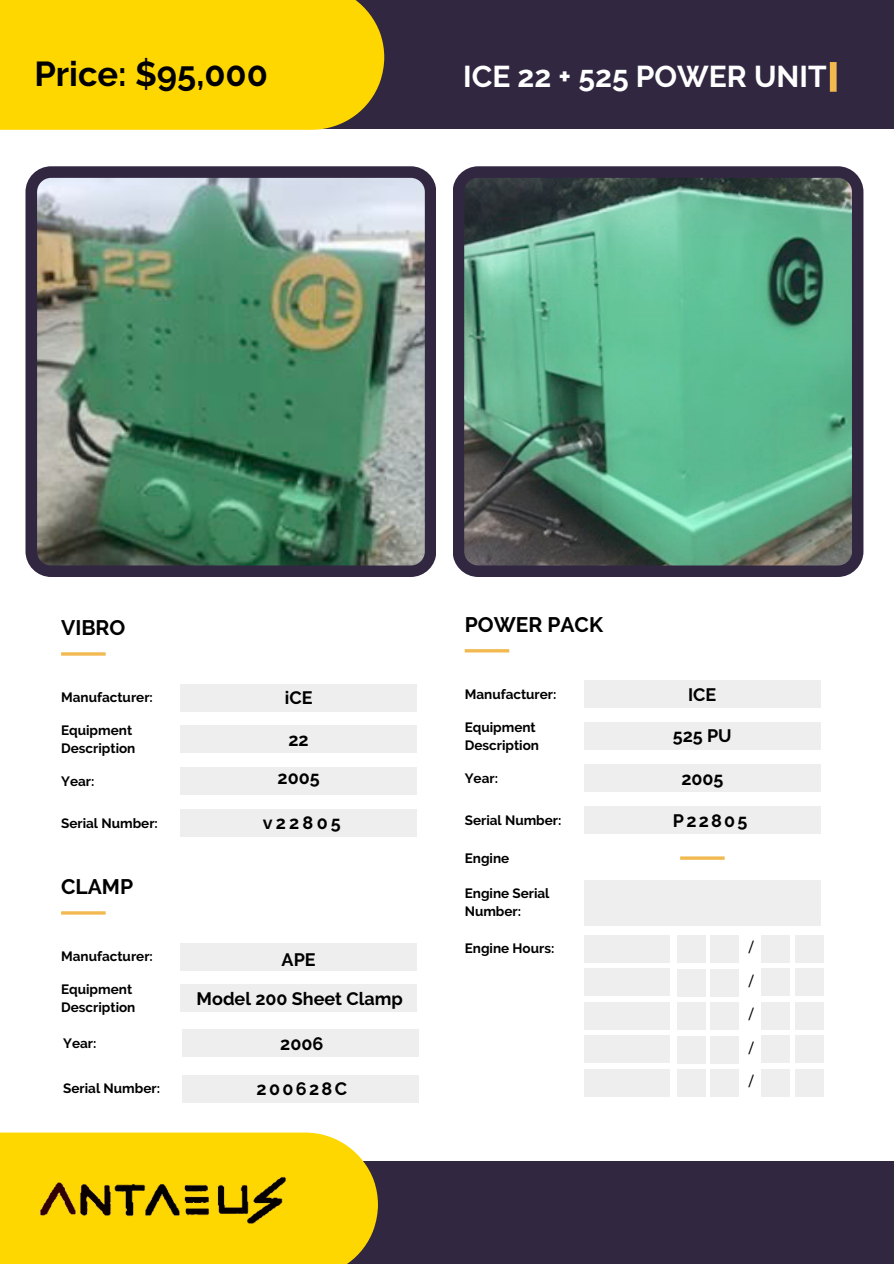
<style>
.page{position:relative;width:894px;height:1264px;background:#fff}
.page>*{position:absolute;margin:0;border:0;box-sizing:border-box;transform-origin:0 0}
.t1{font:700 34.5px "Raleway";color:#000}
.t2{font:700 30px "Raleway";color:#fff}
.t3{font:700 21px "Raleway";color:#000}
.t4{font:700 18px "Raleway";color:#000}
.t5{font:700 18px "Raleway";letter-spacing:.13em;color:#000}
.t6{font:700 13.5px/18px "Raleway";color:#000}
.t7{font:500 13.5px "Montserrat";color:#000}
</style>
<div class="page">
<div style="left:0;top:0;width:893px;height:129px;background:#312741"></div>
<div style="left:829px;top:62px;width:7px;height:30px;background:#f2b950"></div>
<div style="left:0;top:1160px;width:893px;height:103px;background:#312741"></div>
<svg style="left:345px;top:1144px;width:33px;height:119px;fill:#ffd700"></svg>
<div style="left:0;top:0;width:384px;height:130px;background:#ffd700"></div>
<div style="left:180px;top:684px;width:236px;height:27px;background:#efeeef"></div>
<div style="left:180px;top:767px;width:236px;height:28px;background:#efeeef"></div>
<div style="left:180px;top:809px;width:236px;height:28px;background:#efeeef"></div>
<hr style="left:61px;top:652px;width:45px;height:3px;background:#f2b950">
<img style="left:25px;top:166px;width:411px;height:411px">
<div style="left:180px;top:725px;width:236px;height:28px;background:#efeeef"></div>
<div style="left:584px;top:680px;width:236px;height:28px;background:#efeeef"></div>
<div style="left:584px;top:764px;width:236px;height:28px;background:#efeeef"></div>
<div style="left:584px;top:806px;width:236px;height:27px;background:#efeeef"></div>
<hr style="left:464px;top:649px;width:45px;height:3px;background:#f2b950">
<div style="left:584px;top:722px;width:236px;height:28px;background:#efeeef"></div>
<div style="left:180px;top:942px;width:236px;height:28px;background:#efeeef"></div>
<hr style="left:61px;top:911px;width:45px;height:3px;background:#f2b950">
<div style="left:180px;top:984px;width:236px;height:28px;background:#efeeef"></div>
<div style="left:182px;top:1075px;width:236px;height:27px;background:#efeeef"></div>
<div style="left:584px;top:880px;width:236px;height:45px;background:#efeeef"></div>
<div style="left:182px;top:1029px;width:236px;height:28px;background:#efeeef"></div>
<div style="left:677px;top:935px;width:28px;height:27px;background:#efeeef"></div>
<div style="left:710px;top:935px;width:28px;height:27px;background:#efeeef"></div>
<div style="left:584px;top:935px;width:85px;height:27px;background:#efeeef"></div>
<div style="left:584px;top:968px;width:85px;height:28px;background:#efeeef"></div>
<div style="left:584px;top:1002px;width:85px;height:27px;background:#efeeef"></div>
<div style="left:584px;top:1035px;width:85px;height:28px;background:#efeeef"></div>
<div style="left:584px;top:1069px;width:85px;height:27px;background:#efeeef"></div>
<div style="left:761px;top:935px;width:28px;height:27px;background:#efeeef"></div>
<div style="left:795px;top:935px;width:28px;height:27px;background:#efeeef"></div>
<div style="left:677px;top:969px;width:28px;height:27px;background:#efeeef"></div>
<div style="left:710px;top:969px;width:28px;height:27px;background:#efeeef"></div>
<div style="left:761px;top:968px;width:28px;height:27px;background:#efeeef"></div>
<div style="left:795px;top:968px;width:28px;height:27px;background:#efeeef"></div>
<div style="left:677px;top:1002px;width:28px;height:27px;background:#efeeef"></div>
<div style="left:710px;top:1002px;width:28px;height:27px;background:#efeeef"></div>
<div style="left:761px;top:1002px;width:28px;height:27px;background:#efeeef"></div>
<div style="left:795px;top:1002px;width:28px;height:27px;background:#efeeef"></div>
<div style="left:677px;top:1036px;width:28px;height:27px;background:#efeeef"></div>
<div style="left:710px;top:1036px;width:28px;height:27px;background:#efeeef"></div>
<div style="left:761px;top:1035px;width:28px;height:27px;background:#efeeef"></div>
<div style="left:795px;top:1035px;width:28px;height:27px;background:#efeeef"></div>
<div style="left:677px;top:1069px;width:28px;height:27px;background:#efeeef"></div>
<div style="left:710px;top:1069px;width:28px;height:27px;background:#efeeef"></div>
<div style="left:761px;top:1069px;width:28px;height:27px;background:#efeeef"></div>
<div style="left:795px;top:1069px;width:28px;height:27px;background:#efeeef"></div>
<hr style="left:680px;top:856px;width:44px;height:3px;background:#f2b950">
<img style="left:0;top:1102px;width:345px;height:161px">
<svg style="left:453px;top:166px;width:410px;height:411px;background:#56927a"></svg>
<p class="t1" style="left:34px;top:53px;width:235px">Price: $95,000</p>
<p class="t2" style="left:463px;top:59px;width:365px">ICE 22 + 525 POWER UNIT</p>
<h4 class="t3" style="left:61px;top:615px;width:66px">VIBRO</h4>
<h4 class="t6" style="left:61px;top:688px;width:93px">Manufacturer:</h4>
<p class="t6" style="left:61px;top:721px;width:76px">Equipment<br>Description</p>
<p class="t6" style="left:61px;top:772px;width:35px">Year:</p>
<p class="t6" style="left:61px;top:814px;width:98px">Serial Number:</p>
<p class="t3" style="left:61px;top:874px;width:73px">CLAMP</p>
<p class="t6" style="left:61px;top:947px;width:93px">Manufacturer:</p>
<h4 class="t6" style="left:61px;top:980px;width:76px">Equipment<br>Description</h4>
<h3 class="t4" style="left:285px;top:686px;width:29px">iCE</h3>
<p class="t4" style="left:288px;top:728px;width:22px">22</p>
<p class="t4" style="left:277px;top:767px;width:44px">2005</p>
<p class="t4" style="left:263px;top:812px;width:80px">v22805</p>
<p class="t4" style="left:281px;top:948px;width:36px">APE</p>
<h5 class="t4" style="left:196px;top:987px;width:208px">Model 200 Sheet Clamp</h5>
<p class="t6" style="left:63px;top:1034px;width:35px">Year:</p>
<p class="t4" style="left:280px;top:1032px;width:45px">2006</p>
<p class="t6" style="left:63px;top:1079px;width:98px">Serial Number:</p>
<p class="t5" style="left:256px;top:1078px;width:92px">200628C</p>
<h5 class="t3" style="left:464px;top:612px;width:140px">POWER PACK</h5>
<p class="t6" style="left:464px;top:685px;width:93px">Manufacturer:</p>
<h5 class="t6" style="left:464px;top:718px;width:76px">Equipment<br>Description</h5>
<h5 class="t6" style="left:464px;top:769px;width:35px">Year:</h5>
<p class="t6" style="left:464px;top:811px;width:98px">Serial Number:</p>
<h4 class="t6" style="left:464px;top:848px;width:46px">Engine</h4>
<h5 class="t6" style="left:464px;top:884px;width:86px">Engine Serial<br>Number:</h5>
<p class="t6" style="left:464px;top:939px;width:91px">Engine Hours:</p>
<h4 class="t4" style="left:688px;top:683px;width:30px">ICE</h4>
<p class="t4" style="left:672px;top:725px;width:60px">525 PU</p>
<p class="t4" style="left:681px;top:767px;width:44px">2005</p>
<p class="t4" style="left:672px;top:810px;width:76px">P22805</p>
<h2 class="t7" style="left:748px;top:939px;width:6px">/</h2>
<p class="t7" style="left:748px;top:972px;width:6px">/</p>
<p class="t7" style="left:748px;top:1006px;width:6px">/</p>
<h3 class="t7" style="left:748px;top:1039px;width:6px">/</h3>
<h3 class="t7" style="left:748px;top:1073px;width:6px">/</h3>
</div>
